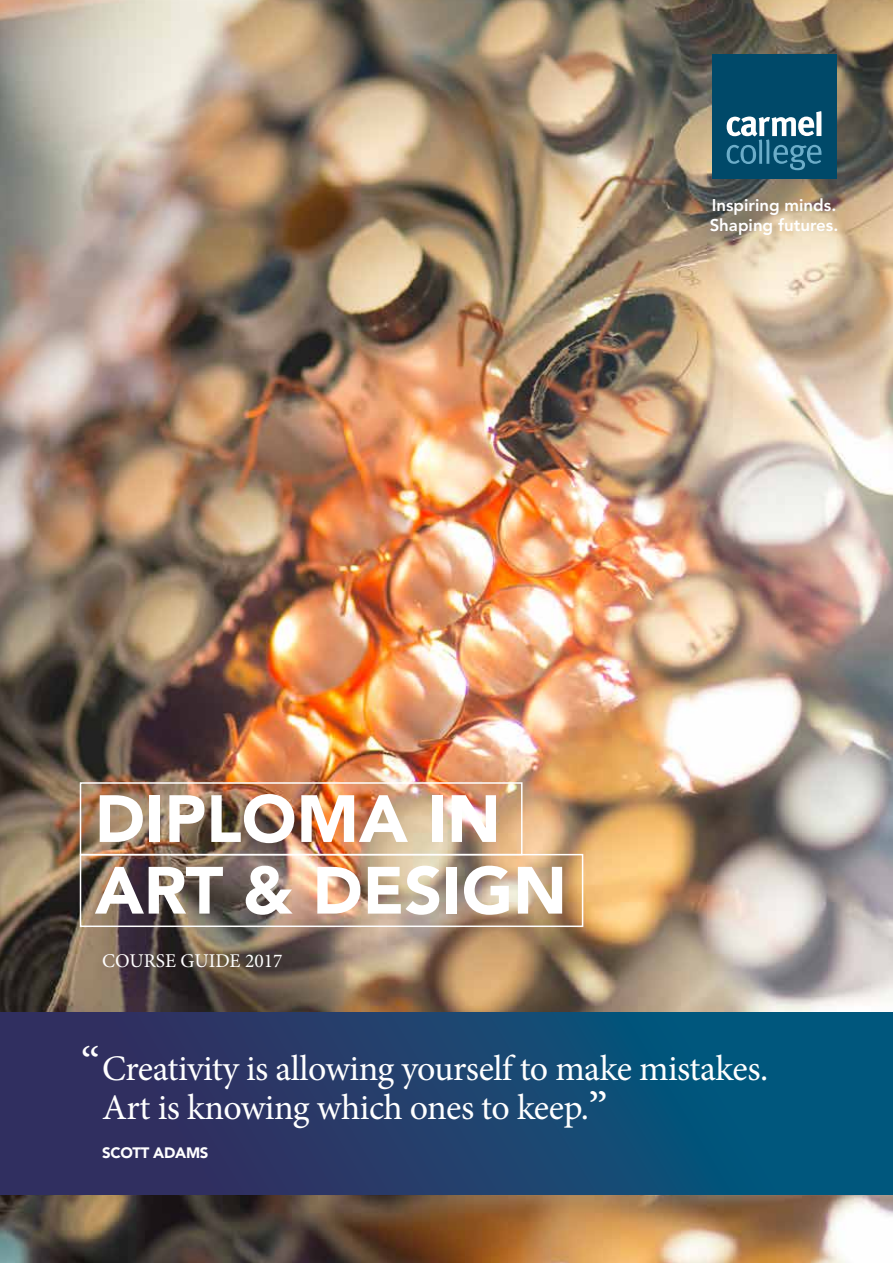
<style>
.page{position:relative;width:893px;height:1263px;background:#fff}
.page>*{position:absolute;margin:0;border:0;box-sizing:border-box;transform-origin:0 0}
.t1{font:900 66px "Avenir";color:#fff}
.t2{font:36px/39px "Minion Pro";letter-spacing:-.015em;color:#fff}
.t3{font:19.5px "Minion Pro";color:#fff}
.t4{font:800 16.8px/20.2px "Avenir";color:#fff}
.t5{font:900 15px "Avenir";letter-spacing:-.02em;color:#fff}
.s1{font-size:48px}
</style>
<div class="page">
<img style="left:0;top:0;width:893px;height:1263px">
<div style="left:80px;top:854px;width:503px;height:73px;border:2px solid #fff"></div>
<div style="left:80px;top:782px;width:442px;height:73px;border:2px solid #fff"></div>
<div style="left:0;top:1012px;width:893px;height:183px;background:linear-gradient(to right,#3b295c,#005d81)"></div>
<div style="left:711px;top:54px;width:125px;height:125px;background:#004969"></div>
<svg style="left:727px;top:111px;width:94px;height:59px"></svg>
<p class="t4" style="left:710px;top:195px;width:130px">Inspiring minds.<br>Shaping futures.</p>
<h1 class="t1" style="left:95px;top:779px;width:407px">DIPLOMA IN</h1>
<h1 class="t1" style="left:95px;top:851px;width:473px">ART &amp; DESIGN</h1>
<p class="t3" style="left:102px;top:947px;width:182px">COURSE GUIDE 2017</p>
<p class="t2" style="left:102px;top:1049px;width:667px;text-indent:-21px"><span class="s1">“</span>Creativity is allowing yourself to make mistakes.<br>Art is knowing which ones to keep.<span class="s1">”</span></p>
<p class="t5" style="left:102px;top:1144px;width:108px">SCOTT ADAMS</p>
</div>
